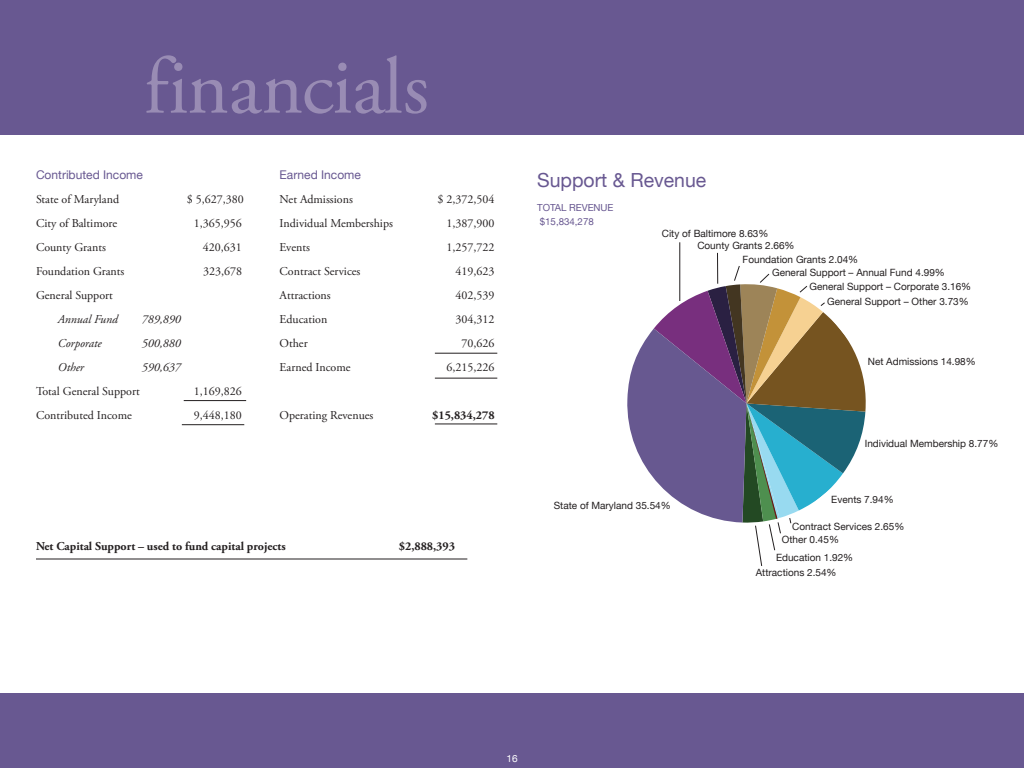
<style>
.page{position:relative;width:1024px;height:768px;background:#fff}
.page>*{position:absolute;margin:0;border:0;box-sizing:border-box;transform-origin:0 0}
.t1{font:80px "Adobe Garamond Pro";color:#998cb4}
.t2{font:19.4px "Helvetica Neue";color:#685891}
.t3{font:12px "Adobe Garamond Pro";color:#231f20}
.t4{font:700 12px "Adobe Garamond Pro";color:#231f20}
.t5{font:italic 12px "Adobe Garamond Pro";color:#231f20}
.t6{font:12px "Helvetica Neue";color:#685891}
.t7{font:10px/12.5px "Helvetica Neue";color:#231f20}
.t8{font:10px "Helvetica Neue";color:#fff}
.t9{font:9.7px/13.9px "Helvetica Neue";color:#685891}
</style>
<div class="page">
<hr style="left:36px;top:559px;width:431px;height:1px;background:#231f20">
<hr style="left:184px;top:400px;width:62px;height:1px;background:#231f20">
<hr style="left:435px;top:378px;width:62px;height:1px;background:#231f20">
<hr style="left:435px;top:424px;width:62px;height:1px;background:#231f20">
<hr style="left:182px;top:424px;width:62px;height:1px;background:#231f20">
<hr style="left:435px;top:353px;width:62px;height:1px;background:#231f20">
<div style="left:0;top:0;width:1024px;height:135px;background:#685891"></div>
<div style="left:0;top:693px;width:1024px;height:75px;background:#685891"></div>
<hr style="left:717px;top:253px;width:1px;height:31px;background:#231f20">
<svg style="left:627px;top:265px;width:239px;height:301px"></svg>
<hr style="left:679px;top:242px;width:1px;height:59px;background:#231f20">
<h1 class="t1" style="left:144px;top:39px;width:286px">financials</h1>
<p class="t6" style="left:36px;top:166px;width:108px">Contributed Income</p>
<p class="t3" style="left:36px;top:192px;width:85px">State of Maryland</p>
<p class="t3" style="left:187px;top:192px;width:58px">$ 5,627,380</p>
<p class="t3" style="left:36px;top:216px;width:83px">City of Baltimore</p>
<p class="t3" style="left:194px;top:216px;width:49px">1,365,956</p>
<p class="t3" style="left:36px;top:240px;width:71px">County Grants</p>
<p class="t3" style="left:203px;top:240px;width:40px">420,631</p>
<p class="t3" style="left:36px;top:264px;width:90px">Foundation Grants</p>
<p class="t3" style="left:203px;top:264px;width:40px">323,678</p>
<p class="t3" style="left:36px;top:288px;width:78px">General Support</p>
<p class="t5" style="left:58px;top:312px;width:61px">Annual Fund</p>
<p class="t5" style="left:142px;top:312px;width:40px">789,890</p>
<p class="t5" style="left:58px;top:336px;width:45px">Corporate</p>
<p class="t5" style="left:142px;top:336px;width:40px">500,880</p>
<p class="t5" style="left:58px;top:360px;width:28px">Other</p>
<p class="t5" style="left:142px;top:360px;width:40px">590,637</p>
<p class="t3" style="left:36px;top:384px;width:105px">Total General Support</p>
<p class="t3" style="left:194px;top:384px;width:49px">1,169,826</p>
<p class="t3" style="left:36px;top:408px;width:97px">Contributed Income</p>
<p class="t3" style="left:194px;top:408px;width:49px">9,448,180</p>
<p class="t6" style="left:280px;top:166px;width:83px">Earned Income</p>
<p class="t3" style="left:280px;top:192px;width:75px">Net Admissions</p>
<p class="t3" style="left:438px;top:192px;width:58px">$ 2,372,504</p>
<p class="t3" style="left:280px;top:216px;width:115px">Individual Memberships</p>
<p class="t3" style="left:447px;top:216px;width:49px">1,387,900</p>
<p class="t3" style="left:280px;top:240px;width:32px">Events</p>
<p class="t3" style="left:447px;top:240px;width:49px">1,257,722</p>
<p class="t3" style="left:280px;top:264px;width:82px">Contract Services</p>
<p class="t3" style="left:456px;top:264px;width:40px">419,623</p>
<p class="t3" style="left:280px;top:288px;width:53px">Attractions</p>
<p class="t3" style="left:456px;top:288px;width:40px">402,539</p>
<p class="t3" style="left:280px;top:312px;width:49px">Education</p>
<p class="t3" style="left:456px;top:312px;width:40px">304,312</p>
<p class="t3" style="left:280px;top:336px;width:30px">Other</p>
<p class="t3" style="left:462px;top:336px;width:34px">70,626</p>
<p class="t3" style="left:280px;top:360px;width:73px">Earned Income</p>
<p class="t3" style="left:447px;top:360px;width:49px">6,215,226</p>
<p class="t3" style="left:280px;top:408px;width:95px">Operating Revenues</p>
<p class="t4" style="left:432px;top:409px;width:64px">$15,834,278</p>
<p class="t4" style="left:36px;top:539px;width:251px">Net Capital Support – used to fund capital projects</p>
<p class="t4" style="left:399px;top:539px;width:58px">$2,888,393</p>
<h2 class="t2" style="left:537px;top:166px;width:171px">Support &amp; Revenue</h2>
<p class="t9" style="left:537px;top:201px;width:78px">TOTAL REVENUE $15,834,278</p>
<p class="t7" style="left:697px;top:228px;width:99px;text-indent:-35px">City of Baltimore 8.63%<br>County Grants 2.66%</p>
<p class="t7" style="left:743px;top:254px;width:117px">Foundation Grants 2.04%</p>
<p class="t7" style="left:772px;top:267px;width:174px">General Support – Annual Fund 4.99%</p>
<p class="t7" style="left:810px;top:281px;width:163px">General Support – Corporate 3.16%</p>
<p class="t7" style="left:827px;top:295px;width:143px">General Support – Other 3.73%</p>
<p class="t7" style="left:868px;top:356px;width:109px">Net Admissions 14.98%</p>
<p class="t7" style="left:554px;top:500px;width:119px">State of Maryland 35.54%</p>
<p class="t7" style="left:865px;top:437px;width:135px">Individual Membership 8.77%</p>
<p class="t7" style="left:831px;top:493px;width:64px">Events 7.94%</p>
<p class="t7" style="left:792px;top:521px;width:114px">Contract Services 2.65%</p>
<p class="t7" style="left:782px;top:534px;width:59px">Other 0.45%</p>
<p class="t7" style="left:776px;top:552px;width:79px">Education 1.92%</p>
<p class="t7" style="left:756px;top:566px;width:82px">Attractions 2.54%</p>
<p class="t8" style="left:506px;top:752px;width:13px">16</p>
</div>
